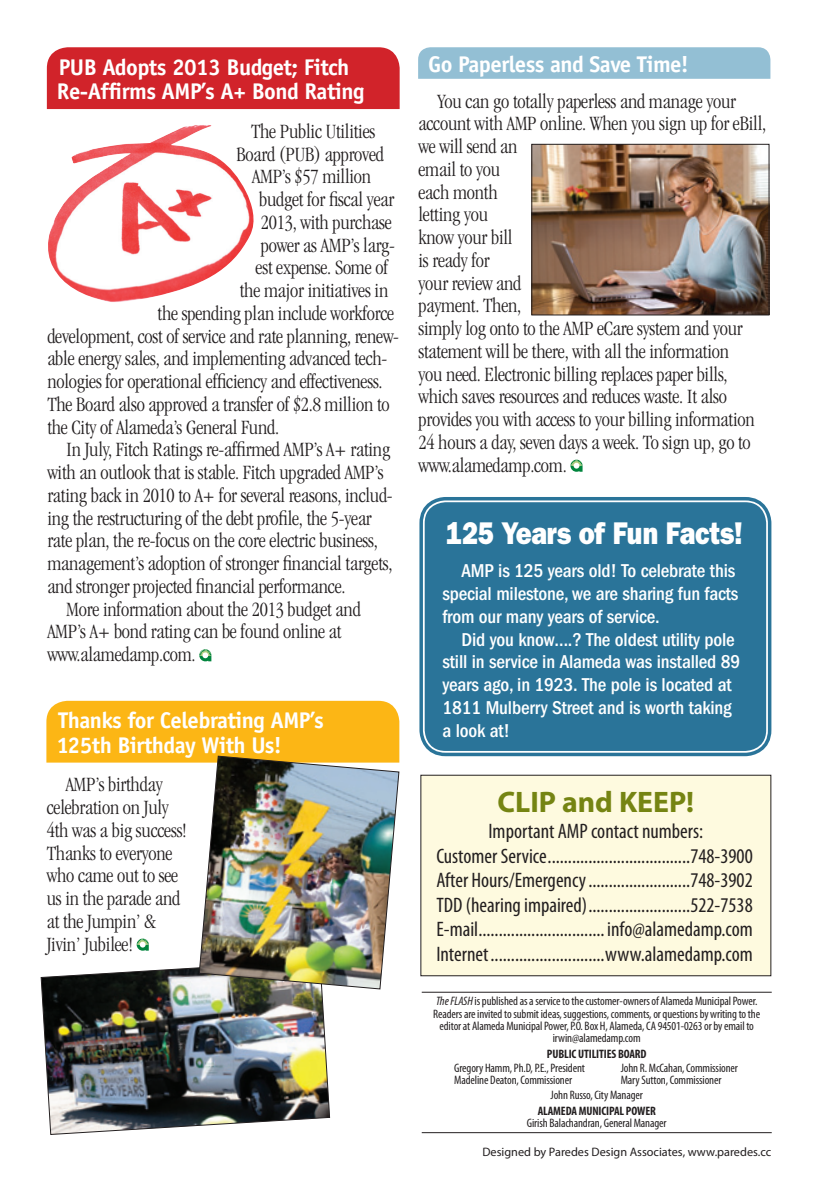
<style>
.page{position:relative;width:819px;height:1182px;background:#fff}
.page>*{position:absolute;margin:0;border:0;box-sizing:border-box;transform-origin:0 0}
.t1{font:800 31.5px "Franklin Gothic";letter-spacing:-.01em;color:#fff;scale:.85 1}
.t2{font:700 29.75px "Myriad Pro";color:#758412}
.t3{font:700 22.75px/24.5px "Officina Sans";letter-spacing:-.025em;color:#fff}
.t4{font:300 condensed 21px/22.8px "Garamond";letter-spacing:-.01em;color:#231f20}
.t5{font:condensed 21px/24.5px "Myriad Pro";color:#231f20;text-align:center}
.t6{font:500 condensed 19.25px/22.8px "Franklin Gothic";letter-spacing:-.01em;color:#fff}
.t7{font:condensed 12.25px/12.2px "Myriad Pro";letter-spacing:-.01em;color:#231f20}
.t8{font:12.25px "Myriad Pro";color:#231f20}
.t9{font:700 condensed 12.25px "Myriad Pro";letter-spacing:-.01em;color:#231f20}
.s1{font-style:italic}
</style>
<div class="page">
<div style="left:421px;top:775px;width:350px;height:200px;background:#fefadf"></div>
<div style="left:420px;top:774px;width:351px;height:202px;border:1px solid #231f20"></div>
<hr style="left:422px;top:991px;width:350px;height:1px;background:#231f20">
<hr style="left:422px;top:1132px;width:350px;height:1px;background:#231f20">
<div style="left:425px;top:502px;width:341px;height:248px;background:#2a7499;border-radius:21px"></div>
<div style="left:419px;top:497px;width:352px;height:259px;border:3px solid #2a7499;border-radius:25px"></div>
<div style="left:426px;top:504px;width:338px;height:245px;border:3px solid #2a7499;border-radius:17px"></div>
<div style="left:47px;top:47px;width:353px;height:62px;background:#d1232a"></div>
<div style="left:46px;top:700px;width:353px;height:62px;background:#fcb615"></div>
<svg style="left:418px;top:47px;width:352px;height:32px;background:#95c0d4"></svg>
<svg style="left:199px;top:649px;width:12px;height:12px"></svg>
<svg style="left:137px;top:938px;width:12px;height:12px"></svg>
<svg style="left:570px;top:459px;width:13px;height:12px"></svg>
<img style="left:48px;top:125px;width:206px;height:177px">
<img style="left:41px;top:967px;width:289px;height:167px">
<img style="left:534px;top:146px;width:233px;height:167px">
<div style="left:532px;top:144px;width:237px;height:171px;border:1px solid #231f20"></div>
<img style="left:199px;top:755px;width:201px;height:234px">
<p class="t3" style="left:57px;top:55px;width:309px">PUB Adopts 2013 Budget; Fitch<br>Re-Affirms AMP’s A+ Bond Rating</p>
<p class="t4" style="left:251px;top:120px;width:126px">The Public Utilities</p>
<p class="t4" style="left:236px;top:143px;width:149px">Board (PUB) approved</p>
<p class="t4" style="left:252px;top:165px;width:121px">AMP’s $57 million</p>
<p class="t4" style="left:259px;top:188px;width:137px">budget for fiscal year</p>
<p class="t4" style="left:261px;top:211px;width:132px">2013, with purchase</p>
<p class="t4" style="left:261px;top:233px;width:136px">power as AMP’s larg-</p>
<p class="t4" style="left:256px;top:256px;width:134px">est expense. Some of</p>
<p class="t4" style="left:240px;top:279px;width:150px">the major initiatives in</p>
<p class="t4" style="left:158px;top:302px;width:238px">the spending plan include workforce</p>
<p class="t4" style="left:47px;top:324px;width:353px">development, cost of service and rate planning, renew-</p>
<p class="t4" style="left:47px;top:347px;width:342px">able energy sales, and implementing advanced tech-</p>
<p class="t4" style="left:47px;top:370px;width:337px">nologies for operational efficiency and effectiveness.</p>
<p class="t4" style="left:47px;top:393px;width:344px">The Board also approved a transfer of $2.8 million to</p>
<p class="t4" style="left:47px;top:415px;width:233px">the City of Alameda’s General Fund.</p>
<p class="t4" style="left:66px;top:438px;width:325px">In July, Fitch Ratings re-affirmed AMP’s A+ rating</p>
<p class="t4" style="left:47px;top:461px;width:338px">with an outlook that is stable. Fitch upgraded AMP’s</p>
<p class="t4" style="left:47px;top:484px;width:347px">rating back in 2010 to A+ for several reasons, includ-</p>
<p class="t4" style="left:47px;top:506px;width:326px">ing the restructuring of the debt profile, the 5-year</p>
<p class="t4" style="left:47px;top:529px;width:332px">rate plan, the re-focus on the core electric business,</p>
<p class="t4" style="left:47px;top:552px;width:347px">management’s adoption of stronger financial targets,</p>
<p class="t4" style="left:47px;top:575px;width:300px">and stronger projected financial performance.</p>
<p class="t4" style="left:66px;top:597px;width:296px">More information about the 2013 budget and</p>
<p class="t4" style="left:47px;top:620px;width:296px">AMP’s A+ bond rating can be found online at</p>
<p class="t4" style="left:47px;top:643px;width:150px">www.alamedamp.com.</p>
<p class="t3" style="left:56px;top:708px;width:269px">Thanks for Celebrating AMP’s<br>125th Birthday With Us!</p>
<p class="t4" style="left:47px;top:773px;width:142px;text-indent:19px">AMP’s birthday celebration on July<br>4th was a big success!<br>Thanks to everyone who came out to see us in the parade and at the Jumpin’ &amp;<br>Jivin’ Jubilee!</p>
<p class="t3" style="left:428px;top:52px;width:262px">Go Paperless and Save Time!</p>
<p class="t4" style="left:419px;top:90px;width:349px;text-indent:19px">You can go totally paperless and manage your account with AMP online. When you sign up for eBill, we will send an<br>email to you<br>each month<br>letting you<br>know your bill<br>is ready for<br>your review and<br>payment. Then,<br>simply log onto to the AMP eCare system and your statement will be there, with all the information<br>you need. Electronic billing replaces paper bills, which saves resources and reduces waste. It also provides you with access to your billing information<br>24 hours a day, seven days a week. To sign up, go to www.alamedamp.com.</p>
<h1 class="t1" style="left:446px;top:514px;width:350px">125 Years of Fun Facts!</h1>
<p class="t6" style="left:443px;top:559px;width:297px;text-indent:19px">AMP is 125 years old! To celebrate this special milestone, we are sharing fun facts from our many years of service.</p>
<p class="t6" style="left:443px;top:628px;width:299px;text-indent:19px">Did you know….? The oldest utility pole still in service in Alameda was installed 89 years ago, in 1923. The pole is located at 1811 Mulberry Street and is worth taking a look at!</p>
<h2 class="t2" style="left:497px;top:783px;width:198px">CLIP and KEEP!</h2>
<p class="t5" style="left:436px;top:818px;width:318px">Important AMP contact numbers:<br>Customer Service...................................748-3900<br>After Hours/Emergency.........................748-3902<br>TDD (hearing impaired).........................522-7538<br>E-mail............................... info@alamedamp.com Internet............................www.alamedamp.com</p>
<p class="t7" style="left:433px;top:994px;width:328px;text-align:center"><span class="s1">The FLASH</span> is published as a service to the customer-owners of Alameda Municipal Power.<br>Readers are invited to submit ideas, suggestions, comments, or questions by writing to the editor at Alameda Municipal Power, P.O. Box H, Alameda, CA 94501-0263 or by email to irwin@alamedamp.com</p>
<p class="t9" style="left:547px;top:1046px;width:101px">PUBLIC UTILITIES BOARD</p>
<p class="t7" style="left:454px;top:1061px;width:132px">Gregory Hamm, Ph.D, P.E., President<br>Madeline Deaton, Commissioner</p>
<p class="t7" style="left:621px;top:1061px;width:119px">John R. McCahan, Commissioner<br>Mary Sutton, Commissioner</p>
<p class="t7" style="left:551px;top:1088px;width:94px">John Russo, City Manager</p>
<p class="t9" style="left:538px;top:1102px;width:120px">ALAMEDA MUNICIPAL POWER</p>
<p class="t7" style="left:527px;top:1116px;width:141px">Girish Balachandran, General Manager</p>
<p class="t8" style="left:482px;top:1144px;width:290px">Designed by Paredes Design Associates, www.paredes.cc</p>
</div>
